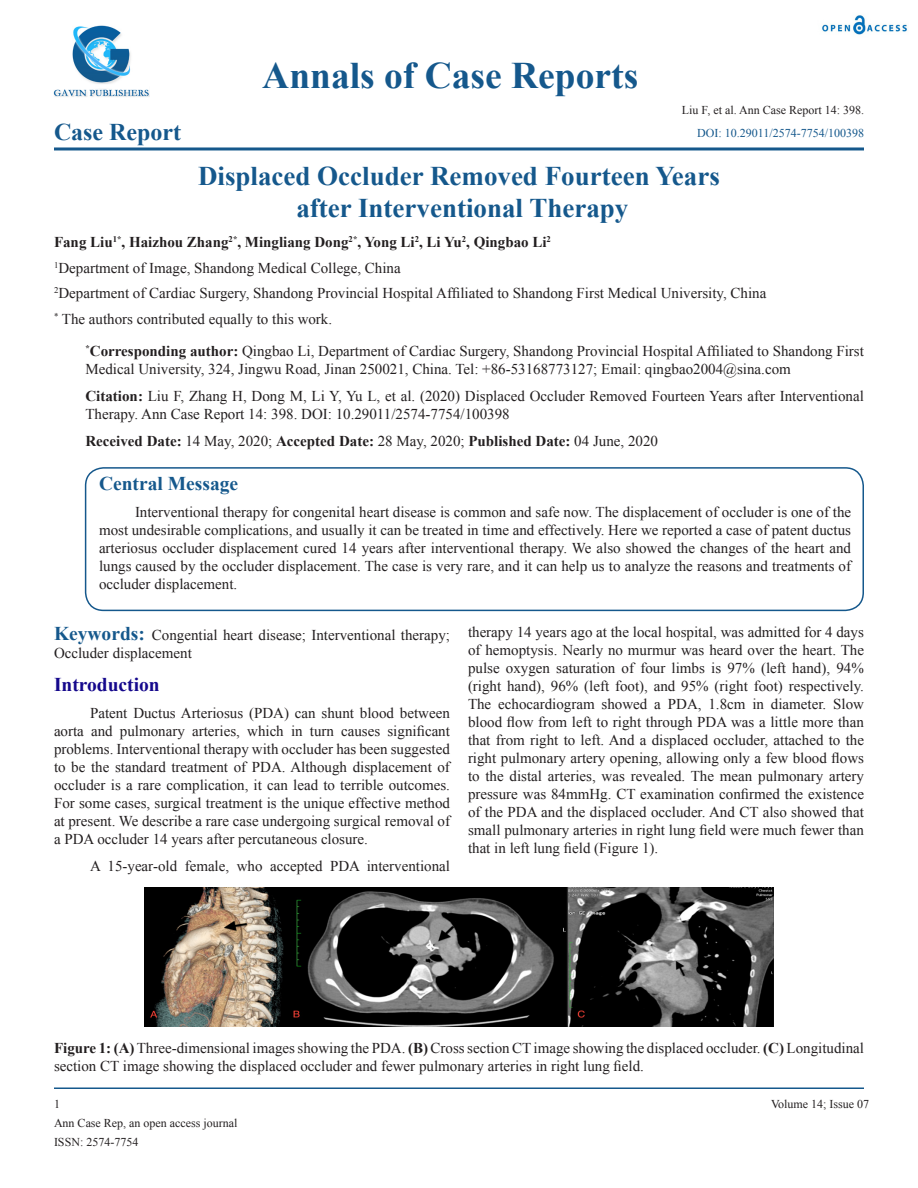
<style>
.page{position:relative;width:918px;height:1188px;background:#fff}
.page>*{position:absolute;margin:0;border:0;box-sizing:border-box;transform-origin:0 0}
.t1{font:700 37.5px "Times New Roman";color:#15588c}
.t2{font:700 27px "Times New Roman";color:#15588c}
.t3{font:700 24px "Times New Roman";color:#15588c}
.t4{font:700 19.5px "Times New Roman";color:#15588c}
.t5{font:700 19.5px "Times New Roman";color:#15088c}
.t6{font:15px/18px "Times New Roman";color:#231f20}
.t7{font:700 15px "Times New Roman";color:#231f20}
.t8{font:12px "Times New Roman";color:#231f20}
.t9{font:12px "Times New Roman";color:#15588c}
.s1{font-weight:700}
.s2{font-weight:400}
.s3{font-weight:700;font-size:19.5px;color:#15588c}
</style>
<div class="page">
<hr style="left:54px;top:1088px;width:810px;height:1px;background:#15588c">
<img style="left:54px;top:25px;width:96px;height:72px">
<hr style="left:54px;top:147px;width:810px;height:3px;background:#15588c">
<img style="left:822px;top:15px;width:85px;height:20px">
<div style="left:85px;top:467px;width:779px;height:144px;border:2px solid #15588c;border-radius:18px"></div>
<img style="left:145px;top:888px;width:628px;height:138px">
<p class="t3" style="left:54px;top:115px;width:129px">Case Report</p>
<p class="t1" style="left:262px;top:50px;width:378px">Annals of Case Reports</p>
<p class="t8" style="left:682px;top:102px;width:184px">Liu F, et al. Ann Case Report 14: 398.</p>
<p class="t9" style="left:697px;top:124px;width:168px">DOI: 10.29011/2574-7754/100398</p>
<p class="t2" style="left:198px;top:157px;width:523px">Displaced Occluder Removed Fourteen Years</p>
<p class="t2" style="left:296px;top:189px;width:333px">after Interventional Therapy</p>
<p class="t7" style="left:54px;top:232px;width:498px">Fang Liu<sup>1*</sup>, Haizhou Zhang<sup>2*</sup>, Mingliang Dong<sup>2*</sup>, Yong Li<sup>2</sup>, Li Yu<sup>2</sup>, Qingbao Li<sup>2</sup></p>
<p class="t6" style="left:54px;top:259px;width:348px"><sup>1</sup>Department of Image, Shandong Medical College, China</p>
<p class="t6" style="left:54px;top:284px;width:714px"><sup>2</sup>Department of Cardiac Surgery, Shandong Provincial Hospital Affiliated to Shandong First Medical University, China</p>
<p class="t6" style="left:54px;top:310px;width:280px"><sup>*</sup> The authors contributed equally to this work.</p>
<p class="t6" style="left:86px;top:341px;width:780px"><sup>*</sup><span class="s1">Corresponding author:</span> Qingbao Li, Department of Cardiac Surgery, Shandong Provincial Hospital Affiliated to Shandong First<br>Medical University, 324, Jingwu Road, Jinan 250021, China. Tel: +86-53168773127; Email: qingbao2004@sina.com</p>
<p class="t6" style="left:86px;top:386px;width:780px"><span class="s1">Citation:</span> Liu F, Zhang H, Dong M, Li Y, Yu L, et al. (2020) Displaced Occluder Removed Fourteen Years after Interventional<br>Therapy. Ann Case Report 14: 398. DOI: 10.29011/2574-7754/100398</p>
<p class="t7" style="left:86px;top:430px;width:574px">Received Date: <span class="s2">14 May, 2020;</span> Accepted Date: <span class="s2">28 May, 2020;</span> Published Date: <span class="s2">04 June, 2020</span></p>
<p class="t4" style="left:99px;top:470px;width:141px">Central Message</p>
<p class="t6" style="left:99px;top:503px;width:754px;text-align:justify;text-indent:36px">Interventional therapy for congenital heart disease is common and safe now. The displacement of occluder is one of the most undesirable complications, and usually it can be treated in time and effectively. Here we reported a case of patent ductus arteriosus occluder displacement cured 14 years after interventional therapy. We also showed the changes of the heart and lungs caused by the occluder displacement. The case is very rare, and it can help us to analyze the reasons and treatments of occluder displacement.</p>
<p class="t6" style="left:54px;top:626px;width:398px"><span class="s3">Keywords:</span> Congential heart disease; Interventional therapy;<br>Occluder displacement</p>
<p class="t5" style="left:54px;top:671px;width:107px">Introduction</p>
<p class="t6" style="left:54px;top:703px;width:398px;text-align:justify;text-indent:36px">Patent Ductus Arteriosus (PDA) can shunt blood between aorta and pulmonary arteries, which in turn causes significant problems. Interventional therapy with occluder has been suggested to be the standard treatment of PDA. Although displacement of occluder is a rare complication, it can lead to terrible outcomes.<br>For some cases, surgical treatment is the unique effective method at present. We describe a rare case undergoing surgical removal of a PDA occluder 14 years after percutaneous closure.</p>
<p class="t6" style="left:90px;top:856px;width:362px">A 15-year-old female, who accepted PDA interventional</p>
<p class="t6" style="left:468px;top:623px;width:398px;text-align:justify">therapy 14 years ago at the local hospital, was admitted for 4 days of hemoptysis. Nearly no murmur was heard over the heart. The pulse oxygen saturation of four limbs is 97% (left hand), 94% (right hand), 96% (left foot), and 95% (right foot) respectively.<br>The echocardiogram showed a PDA, 1.8cm in diameter. Slow blood flow from left to right through PDA was a little more than that from right to left. And a displaced occluder, attached to the right pulmonary artery opening, allowing only a few blood flows to the distal arteries, was revealed. The mean pulmonary artery pressure was 84mmHg. CT examination confirmed the existence of the PDA and the displaced occluder. And CT also showed that small pulmonary arteries in right lung field were much fewer than that in left lung field (Figure 1).</p>
<p class="t6" style="left:54px;top:1039px;width:812px"><span class="s1">Figure 1: (A)</span> Three-dimensional images showing the PDA. <span class="s1">(B)</span> Cross section CT image showing the displaced occluder. <span class="s1">(C)</span> Longitudinal section CT image showing the displaced occluder and fewer pulmonary arteries in right lung field.</p>
<p class="t8" style="left:54px;top:1096px;width:7px">1</p>
<p class="t8" style="left:771px;top:1096px;width:100px">Volume 14; Issue 07</p>
<p class="t8" style="left:54px;top:1115px;width:185px">Ann Case Rep, an open access journal</p>
<p class="t8" style="left:54px;top:1134px;width:86px">ISSN: 2574-7754</p>
</div>
